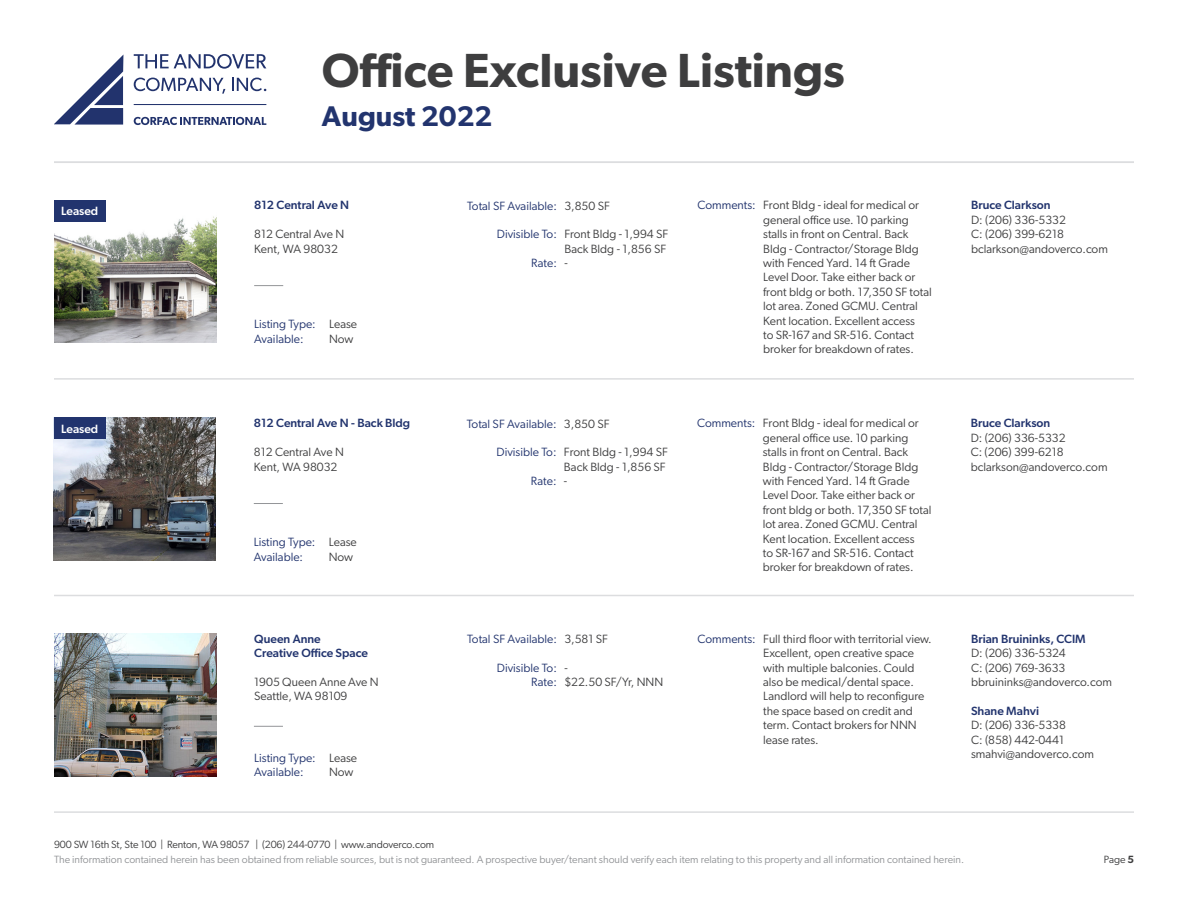
<style>
.page{position:relative;width:1188px;height:918px;background:#fff}
.page>*{position:absolute;margin:0;border:0;box-sizing:border-box;transform-origin:0 0}
.t1{font:600 48px "Gibson";color:#3e3e3f}
.t2{font:600 28.5px "Gibson";color:#22346e}
.t3{font:12px/14.4px "Gibson";color:#3e3e3f}
.t4{font:12px "Gibson";color:#22346e}
.t5{font:500 12px "Gibson";color:#22346e}
.t6{font:500 12px "Gibson";color:#fff}
.t7{font:10.5px "Gibson";color:#939598}
.t8{font:10.5px "Gibson";letter-spacing:-.01em;color:#3e3e3f}
.s1{font-weight:600}
</style>
<div class="page">
<svg style="left:54px;top:55px;width:69px;height:70px"></svg>
<svg style="left:134px;top:54px;width:132px;height:15px"></svg>
<hr style="left:134px;top:104px;width:132px;height:1px;background:#22336d">
<svg style="left:134px;top:117px;width:132px;height:8px"></svg>
<svg style="left:134px;top:78px;width:91px;height:16px"></svg>
<svg style="left:232px;top:78px;width:34px;height:13px"></svg>
<hr style="left:54px;top:162px;width:1080px;height:1px;background:#dcdddf">
<hr style="left:54px;top:378px;width:1080px;height:2px;background:#dcdddf">
<hr style="left:54px;top:595px;width:1080px;height:1px;background:#dcdddf">
<hr style="left:54px;top:811px;width:1080px;height:2px;background:#dcdddf">
<img style="left:54px;top:418px;width:162px;height:142px">
<svg style="left:254px;top:503px;width:29px;height:1px"></svg>
<img style="left:54px;top:634px;width:162px;height:142px">
<svg style="left:254px;top:726px;width:29px;height:1px"></svg>
<img style="left:54px;top:216px;width:162px;height:127px">
<svg style="left:254px;top:285px;width:29px;height:1px"></svg>
<div style="left:54px;top:200px;width:52px;height:21px;background:#22346e"></div>
<div style="left:54px;top:418px;width:52px;height:21px;background:#22346e"></div>
<p class="t6" style="left:61px;top:204px;width:39px">Leased</p>
<p class="t6" style="left:61px;top:422px;width:39px">Leased</p>
<h1 class="t1" style="left:322px;top:42px;width:525px">Office Exclusive Listings</h1>
<h2 class="t2" style="left:322px;top:100px;width:172px">August 2022</h2>
<p class="t5" style="left:254px;top:198px;width:97px">812 Central Ave N</p>
<p class="t3" style="left:254px;top:227px;width:92px">812 Central Ave N</p>
<p class="t3" style="left:254px;top:241px;width:85px">Kent, WA 98032</p>
<p class="t4" style="left:254px;top:317px;width:63px">Listing Type:</p>
<p class="t4" style="left:254px;top:331px;width:51px">Available:</p>
<p class="t3" style="left:329px;top:317px;width:30px">Lease</p>
<p class="t3" style="left:329px;top:331px;width:26px">Now</p>
<p class="t5" style="left:254px;top:416px;width:158px">812 Central Ave N - Back Bldg</p>
<p class="t3" style="left:254px;top:445px;width:92px">812 Central Ave N</p>
<p class="t3" style="left:254px;top:459px;width:85px">Kent, WA 98032</p>
<p class="t4" style="left:254px;top:535px;width:63px">Listing Type:</p>
<p class="t4" style="left:254px;top:549px;width:51px">Available:</p>
<p class="t3" style="left:329px;top:535px;width:30px">Lease</p>
<p class="t3" style="left:329px;top:549px;width:26px">Now</p>
<p class="t5" style="left:254px;top:632px;width:68px">Queen Anne</p>
<p class="t5" style="left:254px;top:646px;width:115px">Creative Office Space</p>
<p class="t3" style="left:254px;top:675px;width:126px">1905 Queen Anne Ave N</p>
<p class="t3" style="left:254px;top:689px;width:95px">Seattle, WA 98109</p>
<p class="t4" style="left:254px;top:750px;width:63px">Listing Type:</p>
<p class="t4" style="left:254px;top:765px;width:51px">Available:</p>
<p class="t3" style="left:329px;top:750px;width:30px">Lease</p>
<p class="t3" style="left:329px;top:765px;width:26px">Now</p>
<p class="t4" style="left:467px;top:198px;width:91px">Total SF Available:</p>
<p class="t4" style="left:497px;top:227px;width:62px">Divisible To:</p>
<p class="t4" style="left:531px;top:256px;width:27px">Rate:</p>
<p class="t3" style="left:564px;top:198px;width:47px">3,850 SF</p>
<p class="t3" style="left:564px;top:227px;width:105px">Front Bldg - 1,994 SF</p>
<p class="t3" style="left:564px;top:241px;width:103px">Back Bldg - 1,856 SF</p>
<p class="t3" style="left:564px;top:256px;width:5px">-</p>
<p class="t4" style="left:467px;top:416px;width:91px">Total SF Available:</p>
<p class="t4" style="left:496px;top:445px;width:62px">Divisible To:</p>
<p class="t4" style="left:531px;top:474px;width:27px">Rate:</p>
<p class="t3" style="left:564px;top:416px;width:47px">3,850 SF</p>
<p class="t3" style="left:564px;top:445px;width:105px">Front Bldg - 1,994 SF</p>
<p class="t3" style="left:564px;top:459px;width:103px">Back Bldg - 1,856 SF</p>
<p class="t3" style="left:564px;top:474px;width:5px">-</p>
<p class="t4" style="left:467px;top:632px;width:91px">Total SF Available:</p>
<p class="t4" style="left:497px;top:661px;width:62px">Divisible To:</p>
<p class="t4" style="left:531px;top:675px;width:27px">Rate:</p>
<p class="t3" style="left:564px;top:632px;width:45px">3,581 SF</p>
<p class="t3" style="left:564px;top:660px;width:5px">-</p>
<p class="t3" style="left:564px;top:675px;width:100px">$22.50 SF/Yr, NNN</p>
<p class="t4" style="left:698px;top:198px;width:60px">Comments:</p>
<p class="t3" style="left:763px;top:198px;width:170px">Front Bldg - ideal for medical or general office use. 10 parking stalls in front on Central. Back<br>Bldg - Contractor/Storage Bldg with Fenced Yard. 14 ft Grade<br>Level Door. Take either back or front bldg or both. 17,350 SF total lot area. Zoned GCMU. Central<br>Kent location. Excellent access<br>to SR-167 and SR-516. Contact broker for breakdown of rates.</p>
<p class="t5" style="left:971px;top:198px;width:81px">Bruce Clarkson</p>
<p class="t3" style="left:971px;top:212px;width:96px">D: (206) 336-5332</p>
<p class="t3" style="left:971px;top:227px;width:95px">C: (206) 399-6218</p>
<p class="t3" style="left:971px;top:241px;width:138px">bclarkson@andoverco.com</p>
<p class="t4" style="left:697px;top:416px;width:60px">Comments:</p>
<p class="t3" style="left:763px;top:416px;width:170px">Front Bldg - ideal for medical or general office use. 10 parking stalls in front on Central. Back<br>Bldg - Contractor/Storage Bldg with Fenced Yard. 14 ft Grade<br>Level Door. Take either back or front bldg or both. 17,350 SF total lot area. Zoned GCMU. Central<br>Kent location. Excellent access<br>to SR-167 and SR-516. Contact broker for breakdown of rates.</p>
<p class="t5" style="left:971px;top:416px;width:81px">Bruce Clarkson</p>
<p class="t3" style="left:971px;top:430px;width:96px">D: (206) 336-5332</p>
<p class="t3" style="left:971px;top:445px;width:95px">C: (206) 399-6218</p>
<p class="t3" style="left:971px;top:459px;width:138px">bclarkson@andoverco.com</p>
<p class="t4" style="left:698px;top:632px;width:60px">Comments:</p>
<p class="t3" style="left:763px;top:631px;width:170px">Full third floor with territorial view.<br>Excellent, open creative space with multiple balconies. Could also be medical/dental space.<br>Landlord will help to reconfigure the space based on credit and term. Contact brokers for NNN lease rates.</p>
<p class="t5" style="left:971px;top:632px;width:116px">Brian Bruininks, CCIM</p>
<p class="t3" style="left:971px;top:646px;width:96px">D: (206) 336-5324</p>
<p class="t3" style="left:971px;top:660px;width:96px">C: (206) 769-3633</p>
<p class="t3" style="left:971px;top:675px;width:143px">bbruininks@andoverco.com</p>
<p class="t5" style="left:971px;top:704px;width:70px">Shane Mahvi</p>
<p class="t3" style="left:971px;top:718px;width:96px">D: (206) 336-5338</p>
<p class="t3" style="left:971px;top:732px;width:95px">C: (858) 442-0441</p>
<p class="t3" style="left:971px;top:747px;width:125px">smahvi@andoverco.com</p>
<p class="t8" style="left:54px;top:838px;width:382px">900 SW 16th St, Ste 100 | Renton, WA 98057 | (206) 244-0770 | www.andoverco.com</p>
<p class="t7" style="left:54px;top:853px;width:912px">The information contained herein has been obtained from reliable sources, but is not guaranteed. A prospective buyer/tenant should verify each item relating to this property and all information contained herein.</p>
<p class="t8" style="left:1104px;top:853px;width:32px">Page <span class="s1">5</span></p>
</div>
